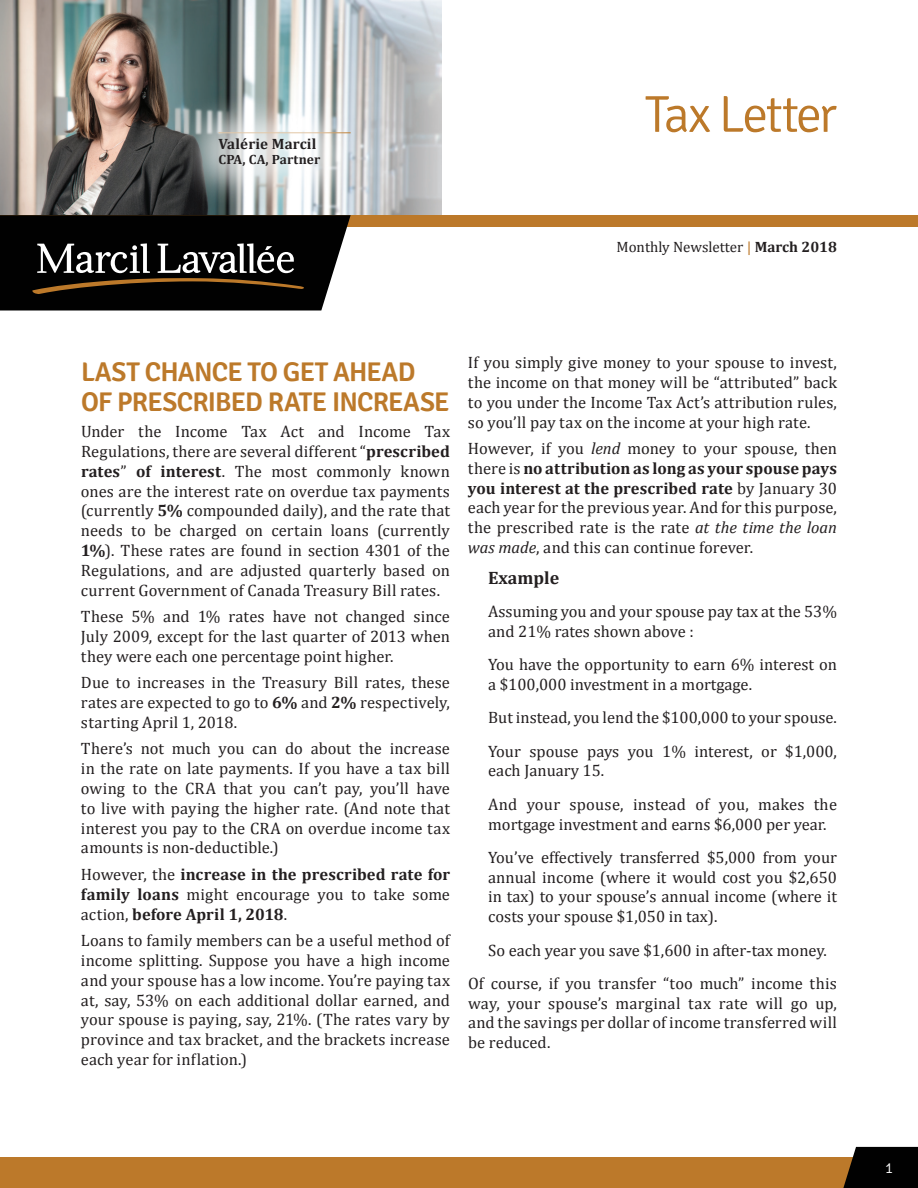
<style>
.page{position:relative;width:918px;height:1188px;background:#fff}
.page>*{position:absolute;margin:0;border:0;box-sizing:border-box;transform-origin:0 0}
.t1{font:300 51.9px "Signika";letter-spacing:-.06em;color:#bc792a}
.t2{font:600 27px/30px "Signika";letter-spacing:-.03em;color:#bc792a}
.t3{font:700 18px "Cambria";color:#231f20}
.t4{font:16.5px/19.8px "Cambria";color:#231f20;text-align:justify}
.t5{font:700 16.5px/19.8px "Cambria";letter-spacing:.005em;color:#231f20;text-align:justify}
.t6{font:15px "Cambria";color:#231f20}
.t7{font:700 15px "Cambria";letter-spacing:.01em;color:#231f20}
.t8{font:300 15px "Signika";color:#fff}
.t9{font:700 13.5px "Cambria";letter-spacing:.01em;color:#231f20}
.s1{color:#bc792a}
.s2{font-weight:700}
.s3{font-weight:400}
.s4{font-style:italic}
</style>
<div class="page">
<div style="left:0;top:1158px;width:918px;height:30px;background:#bc792a"></div>
<svg style="left:841px;top:1147px;width:77px;height:41px"></svg>
<img style="left:0;top:0;width:441px;height:215px">
<div style="left:1px;top:215px;width:917px;height:11px;background:#bc792a"></div>
<svg style="left:0;top:215px;width:351px;height:95px"></svg>
<div style="left:175px;top:93px;width:189px;height:117px;background:#fff;opacity:.69"></div>
<p class="t7" style="left:219px;top:133px;width:99px">Valérie Marcil</p>
<p class="t9" style="left:219px;top:150px;width:103px">CPA, CA, Partner</p>
<h1 class="t1" style="left:645px;top:86px;width:194px">Tax Letter</h1>
<p class="t6" style="left:616px;top:238px;width:222px">Monthly Newsletter <span class="s1">|</span> <span class="s2">March 2018</span></p>
<h2 class="t2" style="left:81px;top:357px;width:370px">LAST CHANCE TO GET AHEAD<br>OF PRESCRIBED RATE INCREASE</h2>
<p class="t4" style="left:81px;top:422px;width:371px">Under the Income Tax Act and Income Tax Regulations, there are several different “<span class="s2">prescribed rates</span>” <span class="s2">of interest</span>. The most commonly known ones are the interest rate on overdue tax payments (currently <span class="s2">5%</span> compounded daily), and the rate that needs to be charged on certain loans (currently <span class="s2">1%</span>). These rates are found in section 4301 of the Regulations, and are adjusted quarterly based on current Government of Canada Treasury Bill rates.</p>
<p class="t4" style="left:81px;top:607px;width:370px">These 5% and 1% rates have not changed since July 2009, except for the last quarter of 2013 when they were each one percentage point higher.</p>
<p class="t4" style="left:81px;top:673px;width:371px">Due to increases in the Treasury Bill rates, these rates are expected to go to <span class="s2">6%</span> and <span class="s2">2%</span> respectively, starting April 1, 2018.</p>
<p class="t4" style="left:81px;top:739px;width:371px">There’s not much you can do about the increase in the rate on late payments. If you have a tax bill owing to the CRA that you can’t pay, you’ll have to live with paying the higher rate. (And note that interest you pay to the CRA on overdue income tax amounts is non-deductible.)</p>
<p class="t5" style="left:81px;top:864px;width:371px"><span class="s3">However, the</span> increase in the prescribed rate for family loans <span class="s3">might encourage you to take some action,</span> before April 1, 2018<span class="s3">.</span></p>
<p class="t4" style="left:81px;top:931px;width:371px">Loans to family members can be a useful method of income splitting. Suppose you have a high income and your spouse has a low income. You’re paying tax at, say, 53% on each additional dollar earned, and your spouse is paying, say, 21%. (The rates vary by province and tax bracket, and the brackets increase each year for inflation.)</p>
<p class="t4" style="left:468px;top:353px;width:371px">If you simply give money to your spouse to invest, the income on that money will be “attributed” back to you under the Income Tax Act’s attribution rules, so you’ll pay tax on the income at your high rate.</p>
<p class="t4" style="left:468px;top:439px;width:371px">However, if you <span class="s4">lend</span> money to your spouse, then there is <span class="s2">no attribution as long as your spouse pays you interest at the prescribed rate</span> by January 30 each year for the previous year. And for this purpose, the prescribed rate is the rate <span class="s4">at the time the loan was made</span>, and this can continue forever.</p>
<p class="t3" style="left:488px;top:565px;width:73px">Example</p>
<p class="t4" style="left:488px;top:602px;width:350px">Assuming you and your spouse pay tax at the 53% and 21% rates shown above :</p>
<p class="t4" style="left:488px;top:655px;width:350px">You have the opportunity to earn 6% interest on a $100,000 investment in a mortgage.</p>
<p class="t4" style="left:488px;top:701px;width:350px;line-height:33.3px">But instead, you lend the $100,000 to your spouse.<br>Your spouse pays you 1% interest, or $1,000,</p>
<p class="t4" style="left:488px;top:754px;width:350px;line-height:33.3px">each January 15.<br>And your spouse, instead of you, makes the</p>
<p class="t4" style="left:488px;top:807px;width:350px;line-height:33.3px">mortgage investment and earns $6,000 per year.<br>You’ve effectively transferred $5,000 from your</p>
<p class="t4" style="left:488px;top:867px;width:350px">annual income (where it would cost you $2,650 in tax) to your spouse’s annual income (where it costs your spouse $1,050 in tax).</p>
<p class="t4" style="left:468px;top:933px;width:370px;line-height:33.3px;text-indent:20px">So each year you save $1,600 in after-tax money.<br>Of course, if you transfer “too much” income this</p>
<p class="t4" style="left:468px;top:993px;width:371px">way, your spouse’s marginal tax rate will go up, and the savings per dollar of income transferred will be reduced.</p>
<p class="t8" style="left:885px;top:1160px;width:9px">1</p>
</div>
